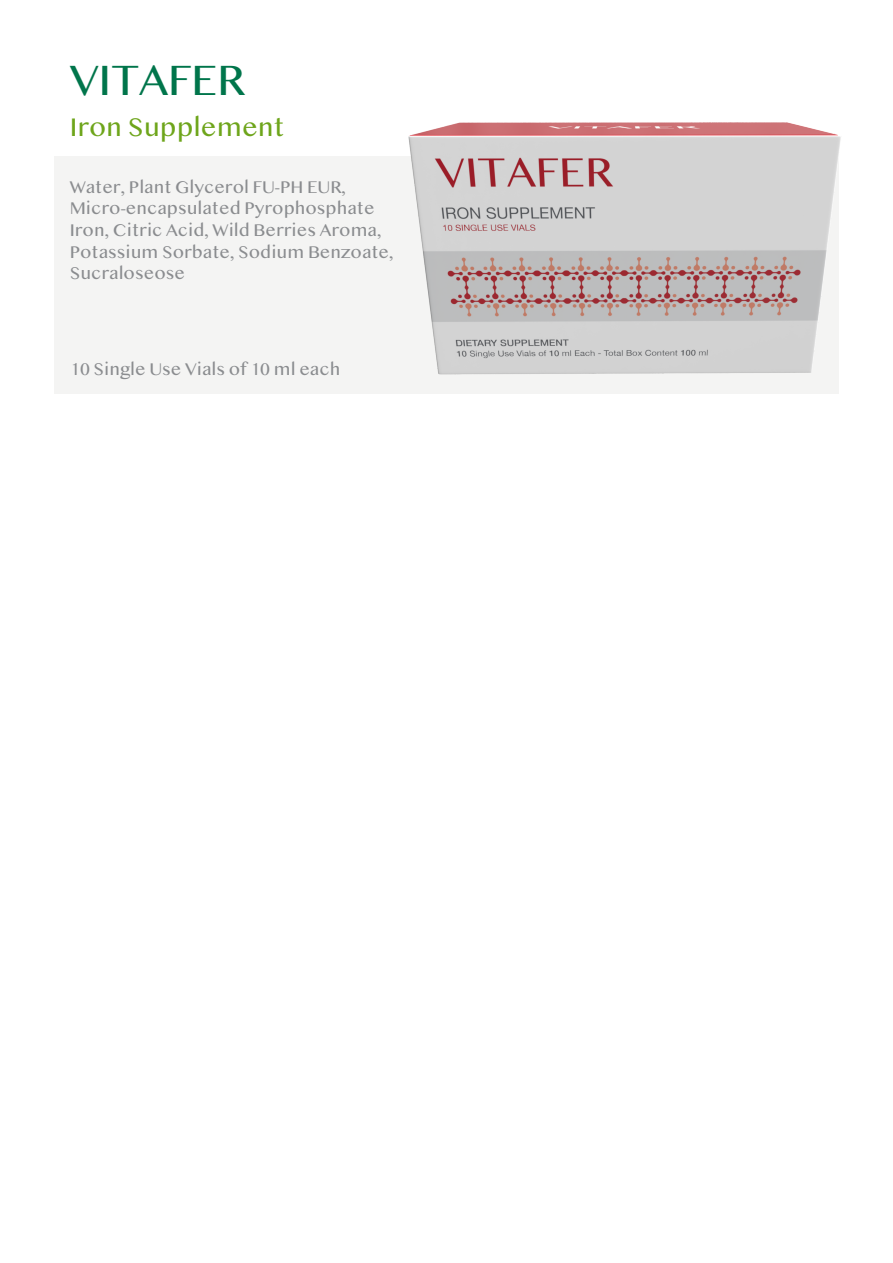
<style>
.page{position:relative;width:893px;height:1263px;background:#fff}
.page>*{position:absolute;margin:0;border:0;box-sizing:border-box;transform-origin:0 0}
.t1{font:45px "Myanmar MN";color:#00754b}
.t2{font:27px "Myanmar MN";color:#6ea51b}
.t3{font:18px/21.6px "Myanmar MN";color:#8a8c8f}
</style>
<div class="page">
<div style="left:54px;top:157px;width:784px;height:237px;background:#f4f4f3"></div>
<img style="left:408px;top:122px;width:433px;height:272px">
<p class="t1" style="left:70px;top:54px;width:177px">VITAFER</p>
<p class="t2" style="left:70px;top:111px;width:216px">Iron Supplement</p>
<p class="t3" style="left:70px;top:176px;width:325px">Water, Plant Glycerol FU-PH EUR,<br>Micro-encapsulated Pyrophosphate<br>Iron, Citric Acid, Wild Berries Aroma,<br>Potassium Sorbate, Sodium Benzoate,<br>Sucraloseose</p>
<p class="t3" style="left:70px;top:358px;width:272px">10 Single Use Vials of 10 ml each</p>
</div>
